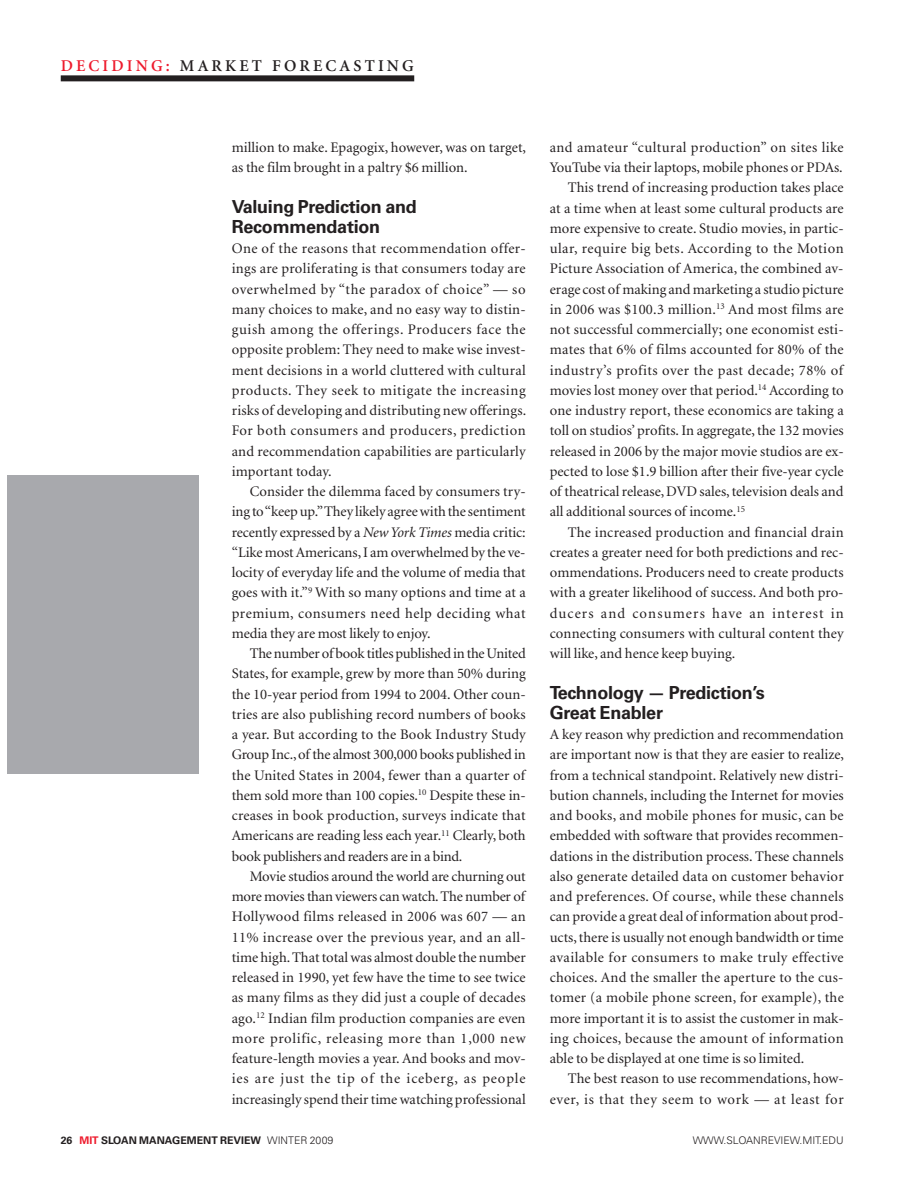
<style>
.page{position:relative;width:918px;height:1188px;background:#fff}
.page>*{position:absolute;margin:0;border:0;box-sizing:border-box;transform-origin:0 0}
.t1{font:700 18px/20.2px "Univers";letter-spacing:-.015em;color:#231f20}
.t2{font:600 16.5px "Minion";letter-spacing:.19em;color:#231f20}
.t3{font:14.7px/20.2px "Minion";color:#231f20;text-align:justify}
.t4{font:14.7px "Minion";letter-spacing:.02em;color:#231f20}
.t5{font:14.7px "Minion";letter-spacing:.035em;color:#231f20}
.t6{font:14.7px "Minion";letter-spacing:.03em;color:#231f20}
.t7{font:14.7px "Minion";letter-spacing:.08em;color:#231f20}
.t8{font:700 10.5px "Univers";color:#231f20}
.t9{font:300 10.5px "Univers";color:#231f20}
.s1{color:#ee1b2d}
.s2{font-style:italic}
.s3{font-weight:300}
</style>
<div class="page">
<div style="left:7px;top:476px;width:192px;height:298px;background:#a8a9ad"></div>
<div style="left:61px;top:75px;width:353px;height:6px;background:#231f20"></div>
<p class="t2" style="left:61px;top:59px;width:355px"><span class="s1">DECIDING:</span> MARKET FORECASTING</p>
<p class="t3" style="left:232px;top:138px;width:296px">million to make. Epagogix, however, was on target, as the film brought in a paltry $6 million.</p>
<p class="t1" style="left:232px;top:198px;width:187px">Valuing Prediction and<br>Recommendation</p>
<p class="t3" style="left:232px;top:240px;width:296px">One of the reasons that recommendation offer&shy;ings are proliferating is that consumers today are overwhelmed by “the paradox of choice” — so many choices to make, and no easy way to distin&shy;guish among the offerings. Producers face the opposite problem: They need to make wise invest&shy;ment decisions in a world cluttered with cultural products. They seek to mitigate the increasing risks of developing and distributing new offerings.<br>For both consumers and producers, prediction and recommendation capabilities are particularly important today.</p>
<p class="t3" style="left:232px;top:483px;width:296px;text-indent:18px">Consider the dilemma faced by consumers try&shy;ing to “keep up.” They likely agree with the sentiment recently expressed by a <span class="s2">New York Times</span> media critic: “Like most Americans, I am overwhelmed by the ve&shy;locity of everyday life and the volume of media that goes with it.”<sup>9</sup> With so many options and time at a premium, consumers need help deciding what media they are most likely to enjoy.</p>
<p class="t3" style="left:232px;top:645px;width:296px;text-indent:18px">The number of book titles published in the United States, for example, grew by more than 50% during the 10-year period from 1994 to 2004. Other coun&shy;tries are also publishing record numbers of books a year. But according to the Book Industry Study Group Inc., of the almost 300,000 books published in the United States in 2004, fewer than a quarter of them sold more than 100 copies.<sup>10</sup> Despite these in&shy;creases in book production, surveys indicate that Americans are reading less each year.<sup>11</sup> Clearly, both book publishers and readers are in a bind.</p>
<p class="t3" style="left:232px;top:867px;width:296px;text-indent:18px">Movie studios around the world are churning out more movies than viewers can watch. The number of Hollywood films released in 2006 was 607 — an 11% increase over the previous year, and an all&shy;time high. That total was almost double the number released in 1990, yet few have the time to see twice as many films as they did just a couple of decades ago.<sup>12</sup> Indian film production companies are even more prolific, releasing more than 1,000 new feature-length movies a year. And books and mov&shy;ies are just the tip of the iceberg, as people increasingly spend their time watching professional</p>
<p class="t6" style="left:550px;top:141px;width:295px">and amateur “cultural production” on sites like</p>
<p class="t3" style="left:550px;top:159px;width:295px">YouTube via their laptops, mobile phones or PDAs.</p>
<p class="t3" style="left:568px;top:179px;width:277px">This trend of increasing production takes place</p>
<p class="t3" style="left:550px;top:199px;width:295px">at a time when at least some cultural products are</p>
<p class="t3" style="left:550px;top:219px;width:296px">more expensive to create. Studio movies, in partic-</p>
<p class="t5" style="left:550px;top:243px;width:295px">ular, require big bets. According to the Motion</p>
<p class="t3" style="left:550px;top:260px;width:295px">Picture Association of America, the combined av-</p>
<p class="t3" style="left:550px;top:280px;width:295px">erage cost of making and marketing a studio picture</p>
<p class="t4" style="left:550px;top:303px;width:295px">in 2006 was $100.3 million.<sup>13</sup> And most films are</p>
<p class="t3" style="left:550px;top:321px;width:295px">not successful commercially; one economist esti-</p>
<p class="t4" style="left:550px;top:344px;width:295px">mates that 6% of films accounted for 80% of the</p>
<p class="t5" style="left:550px;top:364px;width:295px">industry’s profits over the past decade; 78% of</p>
<p class="t3" style="left:550px;top:381px;width:295px">movies lost money over that period.<sup>14</sup> According to</p>
<p class="t3" style="left:550px;top:402px;width:296px">one industry report, these economics are taking a</p>
<p class="t3" style="left:550px;top:422px;width:295px">toll on studios’ profits. In aggregate, the 132 movies</p>
<p class="t3" style="left:550px;top:442px;width:296px">released in 2006 by the major movie studios are ex-</p>
<p class="t3" style="left:550px;top:462px;width:295px">pected to lose $1.9 billion after their five-year cycle</p>
<p class="t3" style="left:550px;top:483px;width:295px">of theatrical release, DVD sales, television deals and</p>
<p class="t3" style="left:550px;top:503px;width:197px">all additional sources of income.<sup>15</sup></p>
<p class="t4" style="left:568px;top:526px;width:277px">The increased production and financial drain</p>
<p class="t3" style="left:550px;top:543px;width:295px">creates a greater need for both predictions and rec-</p>
<p class="t3" style="left:550px;top:564px;width:295px">ommendations. Producers need to create products</p>
<p class="t3" style="left:550px;top:584px;width:295px">with a greater likelihood of success. And both pro-</p>
<p class="t7" style="left:550px;top:607px;width:296px">ducers and consumers have an interest in</p>
<p class="t3" style="left:550px;top:624px;width:296px">connecting consumers with cultural content they</p>
<p class="t3" style="left:550px;top:645px;width:187px">will like, and hence keep buying.</p>
<p class="t1" style="left:550px;top:684px;width:217px">Technology — Prediction’s<br>Great Enabler</p>
<p class="t3" style="left:550px;top:726px;width:296px">A key reason why prediction and recommendation are important now is that they are easier to realize, from a technical standpoint. Relatively new distri&shy;bution channels, including the Internet for movies and books, and mobile phones for music, can be embedded with software that provides recommen&shy;dations in the distribution process. These channels also generate detailed data on customer behavior and preferences. Of course, while these channels can provide a great deal of information about prod&shy;ucts, there is usually not enough bandwidth or time available for consumers to make truly effective choices. And the smaller the aperture to the cus&shy;tomer (a mobile phone screen, for example), the more important it is to assist the customer in mak&shy;ing choices, because the amount of information able to be displayed at one time is so limited.</p>
<p class="t3" style="left:550px;top:1070px;width:296px;text-align:right">The best reason to use recommendations, how&shy;ever, is that they seem to work — at least for</p>
<p class="t8" style="left:61px;top:1137px;width:274px">26 <span class="s1">MIT</span> SLOAN MANAGEMENT REVIEW <span class="s3">WINTER 2009</span></p>
<p class="t9" style="left:693px;top:1137px;width:153px">WWW.SLOANREVIEW.MIT.EDU</p>
</div>
